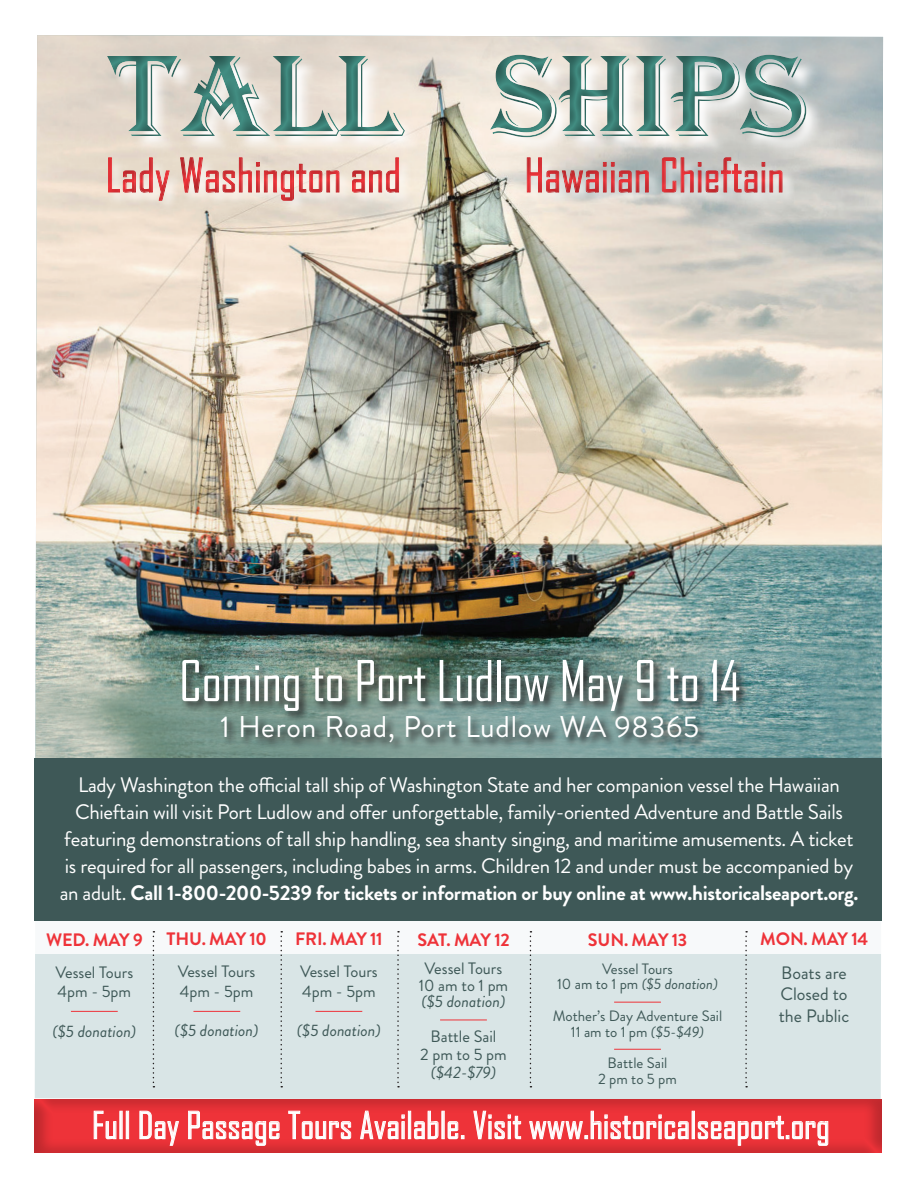
<style>
.page{position:relative;width:918px;height:1188px;background:#fff}
.page>*{position:absolute;margin:0;border:0;box-sizing:border-box;transform-origin:0 0}
.t1{font:120px "Algerian";color:#428d82}
.t2{font:54px "Agency FB";letter-spacing:-.01em;color:#fff}
.t3{font:45px "Agency FB";color:#ee3339}
.t4{font:36px "Agency FB";color:#fff}
.t5{font:30px "Brandon Grotesque";letter-spacing:.025em;color:#fff}
.t6{font:21px/27px "Brandon Grotesque";letter-spacing:-.015em;color:#fff;text-align:center}
.t7{font:700 18px "Brandon Grotesque";letter-spacing:-.005em;color:#ee3339}
.t8{font:18px/21.6px "Brandon Grotesque";color:#3e5857}
.t9{font:16.5px/18px "Brandon Grotesque";color:#3e5857;text-align:center}
.t10{font:italic 16.5px/16.5px "Brandon Grotesque";color:#3e5857}
.t11{font:15px/15.8px "Brandon Grotesque";color:#3e5857;text-align:center}
.t12{font:italic 15px "Brandon Grotesque";color:#3e5857}
.s1{font-weight:700}
.s2{font-style:normal}
.s3{font-style:italic}
</style>
<div class="page">
<img style="left:35px;top:35px;width:848px;height:723px">
<div style="left:30px;top:921px;width:858px;height:236px;background:#d9e5e6"></div>
<div style="left:19px;top:921px;width:880px;height:33px;background:#f7f9fa"></div>
<div style="left:93px;top:35px;width:729px;height:121px;background:#231f20;opacity:.5"></div>
<div style="left:93px;top:146px;width:705px;height:74px;background:#231f20;opacity:.5"></div>
<svg style="left:180px;top:658px;width:570px;height:95px;background:#6b8680"></svg>
<div style="left:34px;top:1096px;width:850px;height:58px;background:#231f20;opacity:.24"></div>
<svg style="left:94px;top:1111px;width:22px;height:28px"></svg>
<div style="left:126px;top:1111px;width:3px;height:28px;border:1px solid #fff"></div>
<svg style="left:139px;top:1111px;width:40px;height:35px"></svg>
<svg style="left:188px;top:1111px;width:92px;height:35px;background:#f05d62"></svg>
<svg style="left:288px;top:1111px;width:63px;height:28px;background:#f15f63"></svg>
<svg style="left:360px;top:1111px;width:45px;height:28px"></svg>
<div style="left:402px;top:1121px;width:3px;height:18px;border:1px solid #fff"></div>
<div style="left:408px;top:1111px;width:3px;height:28px;border:1px solid #fff"></div>
<svg style="left:414px;top:1111px;width:24px;height:28px"></svg>
<svg style="left:448px;top:1121px;width:16px;height:18px"></svg>
<svg style="left:473px;top:1111px;width:48px;height:39px;background:#ed595d"></svg>
<svg style="left:529px;top:1111px;width:160px;height:28px;background:#f16267"></svg>
<div style="left:692px;top:1111px;width:3px;height:28px;border:1px solid #fff"></div>
<svg style="left:698px;top:1116px;width:130px;height:30px;background:#f05f63"></svg>
<svg style="left:745px;top:931px;width:2px;height:157px"></svg>
<svg style="left:530px;top:931px;width:1px;height:157px"></svg>
<svg style="left:397px;top:931px;width:2px;height:157px"></svg>
<svg style="left:280px;top:931px;width:2px;height:157px"></svg>
<svg style="left:153px;top:931px;width:1px;height:157px"></svg>
<hr style="left:71px;top:1011px;width:47px;height:1px;background:#ee3339">
<hr style="left:193px;top:1011px;width:47px;height:1px;background:#ee3339">
<hr style="left:315px;top:1011px;width:47px;height:1px;background:#ee3339">
<hr style="left:440px;top:1020px;width:47px;height:1px;background:#ee3339">
<hr style="left:614px;top:1002px;width:47px;height:1px;background:#ee3339">
<hr style="left:614px;top:1049px;width:47px;height:1px;background:#ee3339">
<div style="left:35px;top:758px;width:847px;height:163px;background:#3e5857"></div>
<h1 class="t1" style="left:110px;top:29px;width:699px">Tall Ships</h1>
<h3 class="t3" style="left:106px;top:148px;width:297px">Lady Washington and</h3>
<h3 class="t3" style="left:525px;top:148px;width:262px">Hawaiian Chieftain</h3>
<p class="t2" style="left:179px;top:648px;width:563px">Coming to Port Ludlow May 9 to 14</p>
<p class="t5" style="left:220px;top:706px;width:481px">1 Heron Road, Port Ludlow WA 98365</p>
<p class="t6" style="left:60px;top:772px;width:800px">Lady Washington the official tall ship of Washington State and her companion vessel the Hawaiian Chieftain will visit Port Ludlow and offer unforgettable, family-oriented Adventure and Battle Sails featuring demonstrations of tall ship handling, sea shanty singing, and maritime amusements. A ticket is required for all passengers, including babes in arms. Children 12 and under must be accompanied by an adult. <span class="s1">Call 1-800-200-5239 for tickets or information or buy online at www.historicalseaport.org.</span></p>
<p class="t7" style="left:46px;top:927px;width:98px">WED. MAY 9</p>
<p class="t9" style="left:55px;top:963px;width:79px">Vessel Tours</p>
<p class="t9" style="left:58px;top:983px;width:75px">4pm - 5pm</p>
<p class="t10" style="left:52px;top:1023px;width:85px">($5 donation)</p>
<p class="t7" style="left:167px;top:926px;width:102px">THU. MAY 10</p>
<p class="t9" style="left:178px;top:963px;width:79px">Vessel Tours</p>
<p class="t9" style="left:180px;top:982px;width:75px">4pm - 5pm</p>
<p class="t10" style="left:175px;top:1023px;width:85px">($5 donation)</p>
<p class="t7" style="left:295px;top:926px;width:89px">FRI. MAY 11</p>
<p class="t9" style="left:300px;top:963px;width:79px">Vessel Tours</p>
<p class="t9" style="left:302px;top:982px;width:75px">4pm - 5pm</p>
<p class="t10" style="left:297px;top:1023px;width:85px">($5 donation)</p>
<p class="t7" style="left:417px;top:927px;width:94px">SAT. MAY 12</p>
<p class="t9" style="left:425px;top:960px;width:79px">Vessel Tours</p>
<p class="t10" style="left:419px;top:977px;width:91px"><span class="s2">10 am to 1 pm </span>($5 donation)</p>
<p class="t9" style="left:420px;top:1027px;width:88px">Battle Sail<br>2 pm to 5 pm <span class="s3">($42-$79)</span></p>
<p class="t7" style="left:588px;top:927px;width:101px">SUN. MAY 13</p>
<p class="t11" style="left:602px;top:961px;width:72px">Vessel Tours</p>
<p class="t12" style="left:557px;top:974px;width:162px"><span class="s2">10 am to 1 pm</span> ($5 donation)</p>
<p class="t11" style="left:553px;top:1008px;width:171px">Mother’s Day Adventure Sail</p>
<p class="t11" style="left:571px;top:1024px;width:135px">11 am to 1 pm <span class="s3">($5-$49)</span></p>
<p class="t11" style="left:598px;top:1055px;width:80px">Battle Sail<br>2 pm to 5 pm</p>
<p class="t7" style="left:760px;top:926px;width:109px">MON. MAY 14</p>
<p class="t8" style="left:779px;top:962px;width:72px">Boats are<br>Closed to the Public</p>
<p class="t4" style="left:92px;top:1103px;width:739px">Full Day Passage Tours Available. Visit www.historicalseaport.org</p>
</div>
